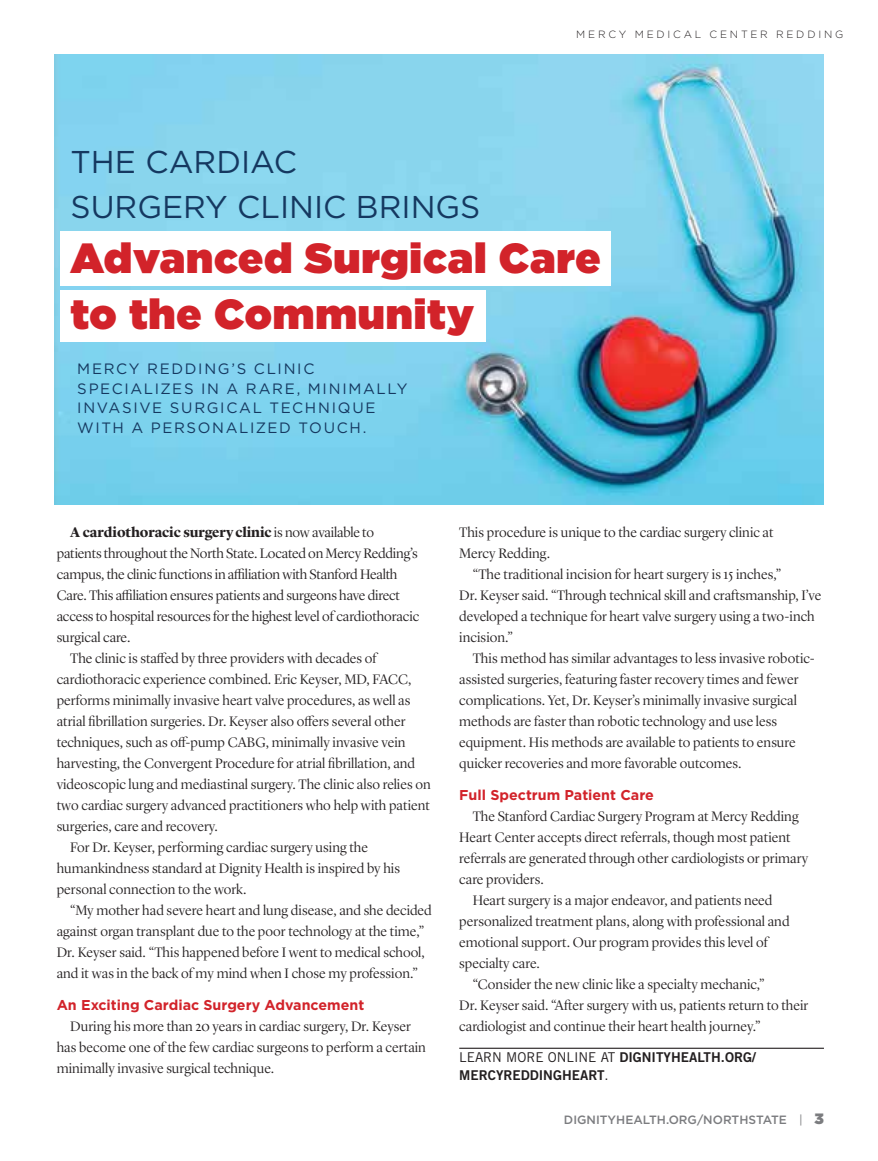
<style>
.page{position:relative;width:878px;height:1161px;background:#fff}
.page>*{position:absolute;margin:0;border:0;box-sizing:border-box;transform-origin:0 0}
.t1{font:900 42px/55.5px "Gotham";letter-spacing:.02em;color:#d2232a}
.t2{font:31.5px/45px "Gotham";color:#153860}
.t3{font:15px/19.5px "Gotham";letter-spacing:.11em;color:#153860}
.t4{font:300 14.25px/21px "Lyon Display";letter-spacing:.005em;color:#231f20}
.t5{font:700 14.25px "Gotham";color:#d2232a}
.t6{font:700 14.25px "Lyon Display";letter-spacing:-.005em;color:#231f20}
.t7{font:13.5px/18px "Trade Gothic LT Std Bd 2";color:#231f20}
.t8{font:500 12px "Gotham";color:#7b7c7f}
.t9{font:300 10.5px "Gotham";letter-spacing:.265em;color:#231f20}
.s1{font-weight:300}
.s2{font-family:"Trade Gothic LT Std"}
.s3{font-weight:400}
.s4{font-weight:900;font-size:15px}
</style>
<div class="page">
<img style="left:54px;top:54px;width:770px;height:450px">
<hr style="left:459px;top:1048px;width:365px;height:1px;background:#231f20">
<div style="left:60px;top:232px;width:551px;height:54px;background:#fff"></div>
<div style="left:60px;top:290px;width:425px;height:52px;background:#fff"></div>
<p class="t9" style="left:576px;top:28px;width:269px">MERCY MEDICAL CENTER REDDING</p>
<h2 class="t2" style="left:70px;top:139px;width:411px">THE CARDIAC<br>SURGERY CLINIC BRINGS</h2>
<h1 class="t1" style="left:70px;top:230px;width:531px">Advanced Surgical Care to the Community</h1>
<p class="t3" style="left:77px;top:359px;width:331px">MERCY REDDING’S CLINIC<br>SPECIALIZES IN A RARE, MINIMALLY<br>INVASIVE SURGICAL TECHNIQUE<br>WITH A PERSONALIZED TOUCH.</p>
<p class="t6" style="left:70px;top:522px;width:305px">A cardiothoracic surgery clinic <span class="s1">is now available to</span></p>
<p class="t4" style="left:57px;top:542px;width:362px">patients throughout the North State. Located on Mercy Redding’s</p>
<p class="t4" style="left:57px;top:563px;width:342px">campus, the clinic functions in affiliation with Stanford Health</p>
<p class="t4" style="left:57px;top:584px;width:345px">Care. This affiliation ensures patients and surgeons have direct</p>
<p class="t4" style="left:57px;top:605px;width:364px">access to hospital resources for the highest level of cardiothoracic</p>
<p class="t4" style="left:57px;top:626px;width:75px">surgical care.</p>
<p class="t4" style="left:70px;top:647px;width:308px">The clinic is staffed by three providers with decades of</p>
<p class="t4" style="left:57px;top:668px;width:356px">cardiothoracic experience combined. Eric Keyser, MD, FACC,</p>
<p class="t4" style="left:57px;top:689px;width:355px">performs minimally invasive heart valve procedures, as well as</p>
<p class="t4" style="left:57px;top:710px;width:350px">atrial fibrillation surgeries. Dr. Keyser also offers several other</p>
<p class="t4" style="left:57px;top:731px;width:350px">techniques, such as off-pump CABG, minimally invasive vein</p>
<p class="t4" style="left:57px;top:752px;width:360px">harvesting, the Convergent Procedure for atrial fibrillation, and</p>
<p class="t4" style="left:57px;top:773px;width:375px">videoscopic lung and mediastinal surgery. The clinic also relies on</p>
<p class="t4" style="left:57px;top:794px;width:374px">two cardiac surgery advanced practitioners who help with patient</p>
<p class="t4" style="left:57px;top:815px;width:163px">surgeries, care and recovery.</p>
<p class="t4" style="left:70px;top:836px;width:299px">For Dr. Keyser, performing cardiac surgery using the</p>
<p class="t4" style="left:57px;top:857px;width:345px">humankindness standard at Dignity Health is inspired by his</p>
<p class="t4" style="left:57px;top:878px;width:191px">personal connection to the work.</p>
<p class="t4" style="left:70px;top:899px;width:363px">“My mother had severe heart and lung disease, and she decided</p>
<p class="t4" style="left:57px;top:920px;width:369px">against organ transplant due to the poor technology at the time,”</p>
<p class="t4" style="left:57px;top:941px;width:369px">Dr. Keyser said. “This happened before I went to medical school,</p>
<p class="t4" style="left:57px;top:962px;width:363px">and it was in the back of my mind when I chose my profession.”</p>
<p class="t5" style="left:57px;top:996px;width:309px">An Exciting Cardiac Surgery Advancement</p>
<p class="t4" style="left:57px;top:1015px;width:371px;text-indent:13px">During his more than 20 years in cardiac surgery, Dr. Keyser has become one of the few cardiac surgeons to perform a certain minimally invasive surgical technique.</p>
<p class="t4" style="left:459px;top:521px;width:316px">This procedure is unique to the cardiac surgery clinic at<br>Mercy Redding.</p>
<p class="t4" style="left:459px;top:563px;width:363px;text-indent:13px">“The traditional incision for heart surgery is 15 inches,”<br>Dr. Keyser said. “Through technical skill and craftsmanship, I’ve developed a technique for heart valve surgery using a two-inch incision.”</p>
<p class="t4" style="left:459px;top:647px;width:357px;text-indent:13px">This method has similar advantages to less invasive robotic&shy;assisted surgeries, featuring faster recovery times and fewer complications. Yet, Dr. Keyser’s minimally invasive surgical methods are faster than robotic technology and use less equipment. His methods are available to patients to ensure quicker recoveries and more favorable outcomes.</p>
<p class="t5" style="left:459px;top:786px;width:196px">Full Spectrum Patient Care</p>
<p class="t4" style="left:472px;top:805px;width:327px">The Stanford Cardiac Surgery Program at Mercy Redding</p>
<p class="t4" style="left:459px;top:826px;width:333px">Heart Center accepts direct referrals, though most patient</p>
<p class="t4" style="left:459px;top:847px;width:350px">referrals are generated through other cardiologists or primary</p>
<p class="t4" style="left:459px;top:868px;width:86px">care providers.</p>
<p class="t4" style="left:472px;top:889px;width:301px">Heart surgery is a major endeavor, and patients need</p>
<p class="t4" style="left:459px;top:910px;width:332px">personalized treatment plans, along with professional and</p>
<p class="t4" style="left:459px;top:931px;width:310px">emotional support. Our program provides this level of</p>
<p class="t4" style="left:459px;top:952px;width:82px">specialty care.</p>
<p class="t4" style="left:472px;top:973px;width:293px">“Consider the new clinic like a specialty mechanic,”</p>
<p class="t4" style="left:459px;top:994px;width:350px">Dr. Keyser said. “After surgery with us, patients return to their</p>
<p class="t4" style="left:459px;top:1015px;width:303px">cardiologist and continue their heart health journey.”</p>
<p class="t7" style="left:459px;top:1048px;width:298px"><span class="s2">LEARN MORE ONLINE AT</span> DIGNITYHEALTH.ORG/<br>MERCYREDDINGHEART<span class="s2">.</span></p>
<p class="t8" style="left:564px;top:1112px;width:261px">DIGNITYHEALTH.ORG/NORTHSTATE <span class="s3">|</span> <span class="s4">3</span></p>
</div>
